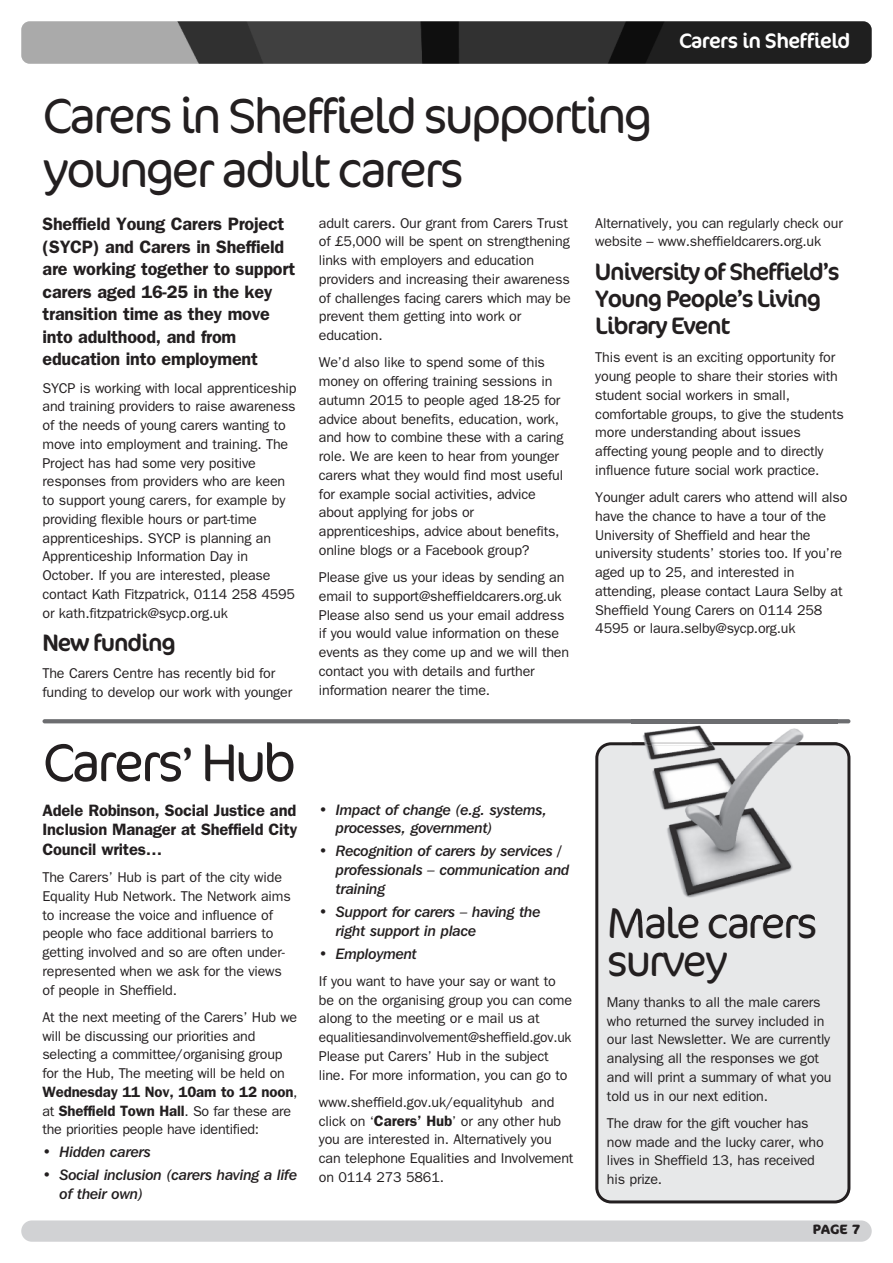
<style>
.page{position:relative;width:893px;height:1263px;background:#fff}
.page>*{position:absolute;margin:0;border:0;box-sizing:border-box;transform-origin:0 0}
.t1{font:300 54px "Cocon";letter-spacing:-.055em;color:#231f20}
.t2{font:300 49.8px/54px "Cocon";letter-spacing:-.055em;color:#231f20}
.t3{font:300 43.8px/38px "Cocon";letter-spacing:-.055em;color:#231f20}
.t4{font:24px/27px "Cocon";letter-spacing:-.045em;color:#231f20}
.t5{font:21px "Cocon";letter-spacing:-.03em;color:#fff}
.t6{font:600 18px/22.5px "Franklin Gothic";letter-spacing:-.01em;color:#231f20}
.t7{font:600 16.5px/19.5px "Franklin Gothic";letter-spacing:-.01em;color:#231f20;text-align:justify}
.t8{font:15px/18.8px "Franklin Gothic IT Cby BT Med Ital";letter-spacing:-.01em;color:#231f20}
.t9{font:600 15px/18.8px "Franklin Gothic";letter-spacing:-.01em;color:#231f20}
.t10{font:14.25px/18.8px "Franklin Gothic";letter-spacing:-.01em;color:#231f20}
.t11{font:700 13.5px "Cocon";color:#231f20}
.s1{font-size:46.5px}
.s2{font-weight:400;font-size:14.25px}
.s3{font-weight:600;font-size:15px}
</style>
<div class="page">
<svg style="left:43px;top:719px;width:807px;height:4px;background:#717275"></svg>
<div style="left:21px;top:1220px;width:851px;height:22px;background:#d1d2d4;border-radius:11px"></div>
<img style="left:21px;top:21px;width:851px;height:43px;border-radius:9px">
<div style="left:595px;top:742px;width:255px;height:461px;background:#e7e8e9"></div>
<img style="left:632px;top:719px;width:206px;height:204px">
<img style="left:632px;top:744px;width:206px;height:2px">
<img style="left:632px;top:907px;width:115px;height:16px">
<h2 class="t2" style="left:43px;top:90px;width:611px">Carers in Sheffield supporting younger adult carers</h2>
<h3 class="t5" style="left:679px;top:28px;width:173px">Carers in Sheffield</h3>
<p class="t6" style="left:43px;top:214px;width:254px">Sheffield Young Carers Project (SYCP) and Carers in Sheffield are working together to support carers aged 16-25 in the key transition time as they move into adulthood, and from education into employment</p>
<p class="t10" style="left:43px;top:378px;width:256px">SYCP is working with local apprenticeship and training providers to raise awareness of the needs of young carers wanting to move into employment and training. The Project has had some very positive responses from providers who are keen to support young carers, for example by providing flexible hours or part-time apprenticeships. SYCP is planning an Apprenticeship Information Day in October. If you are interested, please contact Kath Fitzpatrick, 0114 258 4595 or kath.fitzpatrick@sycp.org.uk</p>
<h3 class="t4" style="left:43px;top:630px;width:135px">New funding</h3>
<p class="t10" style="left:43px;top:664px;width:251px">The Carers Centre has recently bid for funding to develop our work with younger</p>
<h1 class="t1" style="left:43px;top:731px;width:255px">Carers<span class="s1">’</span> Hub</h1>
<p class="t7" style="left:43px;top:801px;width:256px">Adele Robinson, Social Justice and Inclusion Manager at Sheffield City Council writes…</p>
<p class="t10" style="left:42px;top:868px;width:250px">The Carers’ Hub is part of the city wide Equality Hub Network. The Network aims to increase the voice and influence of people who face additional barriers to getting involved and so are often under&shy;represented when we ask for the views of people in Sheffield.</p>
<p class="t10" style="left:42px;top:1008px;width:256px">At the next meeting of the Carers’ Hub we will be discussing our priorities and selecting a committee/organising group for the Hub, The meeting will be held on</p>
<p class="t9" style="left:43px;top:1083px;width:257px">Wednesday 11 Nov, 10am to 12 noon<span class="s2">, at</span> Sheffield Town Hall<span class="s2">. So far these are</span></p>
<p class="t10" style="left:43px;top:1120px;width:218px">the priorities people have identified:</p>
<p class="t8" style="left:43px;top:1142px;width:110px">• Hidden carers</p>
<p class="t8" style="left:60px;top:1165px;width:239px;text-indent:-17px">• Social inclusion (carers having a life of their own)</p>
<p class="t10" style="left:319px;top:213px;width:253px">adult carers. Our grant from Carers Trust of £5,000 will be spent on strengthening links with employers and education providers and increasing their awareness of challenges facing carers which may be prevent them getting into work or education.</p>
<p class="t10" style="left:319px;top:353px;width:246px">We’d also like to spend some of this money on offering training sessions in autumn 2015 to people aged 18-25 for advice about benefits, education, work, and how to combine these with a caring role. We are keen to hear from younger carers what they would find most useful for example social activities, advice about applying for jobs or apprenticeships, advice about benefits, online blogs or a Facebook group?</p>
<p class="t10" style="left:319px;top:568px;width:252px">Please give us your ideas by sending an email to support@sheffieldcarers.org.uk Please also send us your email address if you would value information on these events as they come up and we will then contact you with details and further information nearer the time.</p>
<p class="t8" style="left:336px;top:800px;width:213px;text-indent:-17px">• Impact of change (e.g. systems, processes, government)</p>
<p class="t8" style="left:336px;top:841px;width:235px;text-indent:-17px">• Recognition of carers by services / professionals – communication and training</p>
<p class="t8" style="left:336px;top:902px;width:206px;text-indent:-17px">• Support for carers – having the right support in place</p>
<p class="t8" style="left:319px;top:944px;width:99px">• Employment</p>
<p class="t10" style="left:319px;top:972px;width:255px">If you want to have your say or want to be on the organising group you can come along to the meeting or e mail us at equalitiesandinvolvement@sheffield.gov.uk Please put Carers’ Hub in the subject line. For more information, you can go to</p>
<p class="t10" style="left:319px;top:1093px;width:256px">www.sheffield.gov.uk/equalityhub and click on ‘<span class="s3">Carers’ Hub</span>’ or any other hub you are interested in. Alternatively you can telephone Equalities and Involvement on 0114 273 5861.</p>
<p class="t10" style="left:595px;top:213px;width:249px">Alternatively, you can regularly check our website – www.sheffieldcarers.org.uk</p>
<h3 class="t4" style="left:595px;top:258px;width:246px">University of Sheffield’s<br>Young People’s Living<br>Library Event</h3>
<p class="t10" style="left:595px;top:348px;width:250px">This event is an exciting opportunity for young people to share their stories with student social workers in small, comfortable groups, to give the students more understanding about issues affecting young people and to directly influence future social work practice.</p>
<p class="t10" style="left:595px;top:488px;width:254px">Younger adult carers who attend will also have the chance to have a tour of the University of Sheffield and hear the university students’ stories too. If you’re aged up to 25, and interested in attending, please contact Laura Selby at Sheffield Young Carers on 0114 258<br>4595 or laura.selby@sycp.org.uk</p>
<h3 class="t3" style="left:607px;top:905px;width:212px">Male carers survey</h3>
<p class="t10" style="left:607px;top:993px;width:226px">Many thanks to all the male carers who returned the survey included in our last Newsletter. We are currently analysing all the responses we got and will print a summary of what you told us in our next edition.</p>
<p class="t10" style="left:607px;top:1114px;width:218px">The draw for the gift voucher has now made and the lucky carer, who lives in Sheffield 13, has received his prize.</p>
<p class="t11" style="left:813px;top:1221px;width:49px">PAGE 7</p>
</div>
